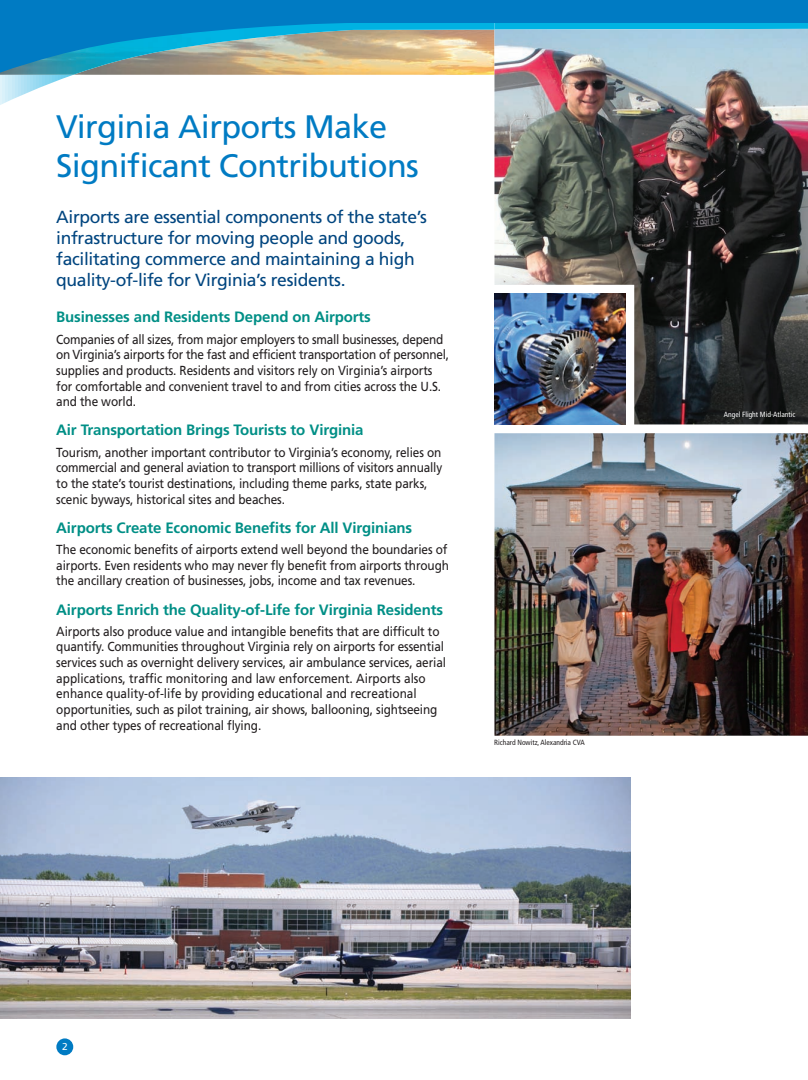
<style>
.page{position:relative;width:808px;height:1080px;background:#fff}
.page>*{position:absolute;margin:0;border:0;box-sizing:border-box;transform-origin:0 0}
.t1{font:32.5px/39px "Frutiger";letter-spacing:-.02em;color:#007bc3}
.t2{font:17.5px/21px "Frutiger";letter-spacing:-.02em;color:#01457f}
.t3{font:700 15px "Frutiger";letter-spacing:-.01em;color:#008f86}
.t4{font:13.12px/15.6px "Frutiger";letter-spacing:-.01em;color:#231f20;scale:.9 1}
.t5{font:10px "Frutiger";color:#fff}
.t6{font:condensed 7.5px "Frutiger";color:#231f20}
.t7{font:condensed 7.5px "Frutiger";color:#fff}
</style>
<div class="page">
<div style="left:56px;top:1038px;width:17px;height:17px;background:#007bc3;border-radius:50%"></div>
<img style="left:0;top:778px;width:630px;height:240px">
<svg style="left:0;top:77px;width:67px;height:28px"></svg>
<svg style="left:0;top:0;width:494px;height:77px"></svg>
<img style="left:494px;top:433px;width:314px;height:303px">
<img style="left:494px;top:0;width:314px;height:424px">
<img style="left:494px;top:294px;width:131px;height:130px">
<h1 class="t1" style="left:56px;top:107px;width:364px">Virginia Airports Make<br>Significant Contributions</h1>
<h3 class="t2" style="left:56px;top:206px;width:372px">Airports are essential components of the state’s infrastructure for moving people and goods, facilitating commerce and maintaining a high quality-of-life for Virginia’s residents.</h3>
<h4 class="t3" style="left:56px;top:308px;width:316px">Businesses and Residents Depend on Airports</h4>
<p class="t4" style="left:56px;top:331px;width:438px">Companies of all sizes, from major employers to small businesses, depend on Virginia’s airports for the fast and efficient transportation of personnel, supplies and products. Residents and visitors rely on Virginia’s airports for comfortable and convenient travel to and from cities across the U.S. and the world.</p>
<h4 class="t3" style="left:56px;top:421px;width:309px">Air Transportation Brings Tourists to Virginia</h4>
<p class="t4" style="left:56px;top:444px;width:430px">Tourism, another important contributor to Virginia’s economy, relies on commercial and general aviation to transport millions of visitors annually to the state’s tourist destinations, including theme parks, state parks, scenic byways, historical sites and beaches.</p>
<h4 class="t3" style="left:56px;top:519px;width:357px">Airports Create Economic Benefits for All Virginians</h4>
<p class="t4" style="left:56px;top:542px;width:438px">The economic benefits of airports extend well beyond the boundaries of airports. Even residents who may never fly benefit from airports through the ancillary creation of businesses, jobs, income and tax revenues.</p>
<h4 class="t3" style="left:56px;top:601px;width:388px">Airports Enrich the Quality-of-Life for Virginia Residents</h4>
<p class="t4" style="left:56px;top:623px;width:434px">Airports also produce value and intangible benefits that are difficult to quantify. Communities throughout Virginia rely on airports for essential services such as overnight delivery services, air ambulance services, aerial applications, traffic monitoring and law enforcement. Airports also enhance quality-of-life by providing educational and recreational opportunities, such as pilot training, air shows, ballooning, sightseeing and other types of recreational flying.</p>
<p class="t6" style="left:494px;top:738px;width:92px">Richard Nowitz, Alexandria CVA</p>
<p class="t5" style="left:62px;top:1041px;width:7px">2</p>
<p class="t7" style="left:723px;top:410px;width:73px">Angel Flight Mid-Atlantic</p>
</div>
